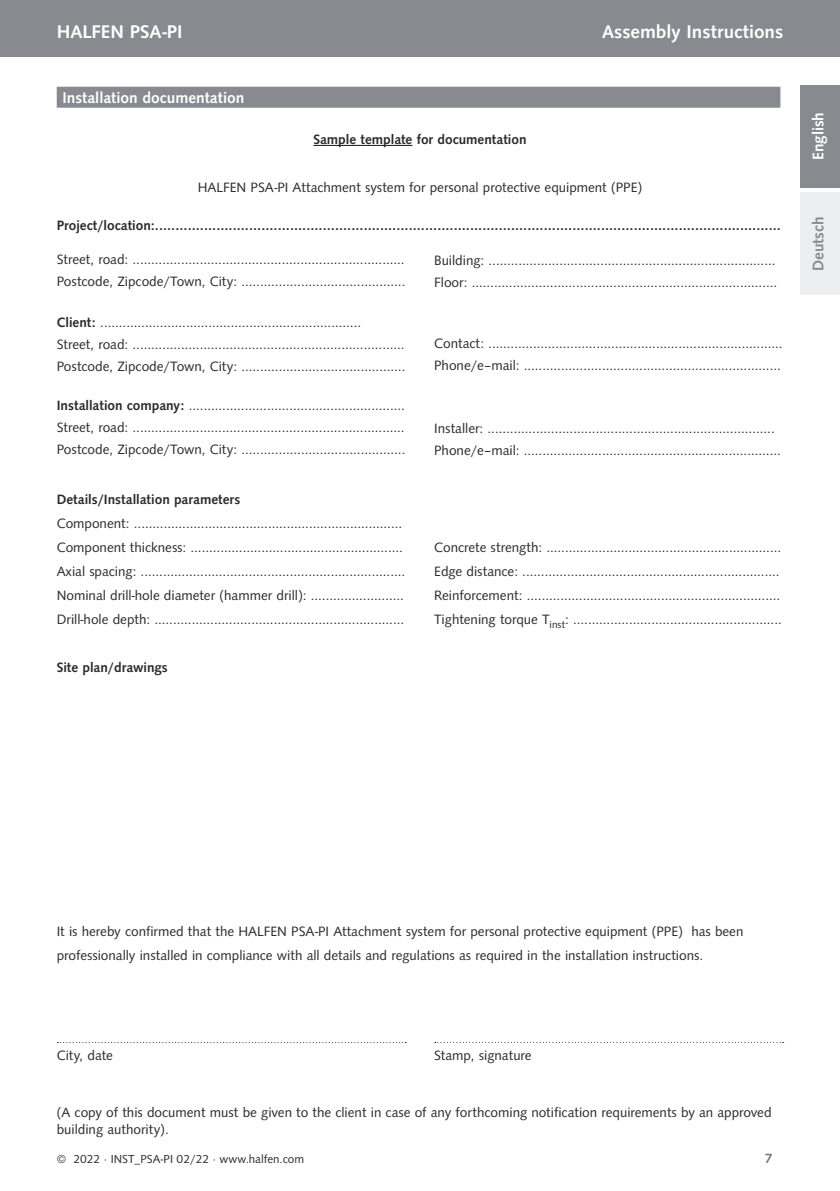
<style>
.page{position:relative;width:840px;height:1191px;background:#fff}
.page>*{position:absolute;margin:0;border:0;box-sizing:border-box;transform-origin:0 0}
.t1{font:500 19px "Syntax TOT";color:#fff}
.t2{font:500 16px "Syntax TOT";color:#fff}
.t3{font:500 16px "Syntax TOT";color:#888a8f}
.t4{font:14px/24px "Syntax TOT";color:#2c282c}
.t5{font:500 14px "Syntax TOT";color:#2c282c}
.t6{font:500 14px "Syntax TOT";color:#717478}
.t7{font:12px "Syntax TOT";color:#2c282c}
.s1{font-weight:500}
</style>
<div class="page">
<div style="left:0;top:0;width:839px;height:57px;background:#888a8f"></div>
<div style="left:799px;top:193px;width:40px;height:102px;background:#edeeef"></div>
<div style="left:799px;top:85px;width:40px;height:102px;background:#888a8f"></div>
<hr style="left:313px;top:145px;width:99px;height:1px;background:#2c282c">
<svg style="left:57px;top:1042px;width:349px;height:1px"></svg>
<svg style="left:434px;top:1042px;width:349px;height:1px"></svg>
<div style="left:57px;top:87px;width:723px;height:21px;background:#888a8f"></div>
<h1 class="t1" style="left:57px;top:25px;width:127px">HALFEN PSA-PI</h1>
<h1 class="t1" style="left:601px;top:25px;width:182px">Assembly Instructions</h1>
<p class="t2" style="left:62px;top:91px;width:183px">Installation documentation</p>
<p class="t5" style="left:313px;top:134px;width:214px">Sample template for documentation</p>
<p class="t4" style="left:198px;top:177px;width:445px">HALFEN PSA-PI Attachment system for personal protective equipment (PPE)</p>
<p class="t5" style="left:57px;top:220px;width:725px">Project/location:.........................................................................................................................................................</p>
<p class="t4" style="left:57px;top:249px;width:350px;line-height:22px">Street, road: .........................................................................<br>Postcode, Zipcode/Town, City: ............................................</p>
<p class="t4" style="left:57px;top:312px;width:350px;line-height:22px"><span class="s1">Client:</span> ......................................................................<br>Street, road: .........................................................................<br>Postcode, Zipcode/Town, City: ............................................</p>
<p class="t4" style="left:57px;top:396px;width:350px;line-height:22px;text-align:justify"><span class="s1">Installation company:</span> ..........................................................<br>Street, road: .........................................................................<br>Postcode, Zipcode/Town, City: ............................................</p>
<p class="t5" style="left:57px;top:494px;width:185px">Details/Installation parameters</p>
<p class="t4" style="left:57px;top:513px;width:350px">Component: ........................................................................<br>Component thickness: .........................................................<br>Axial spacing: .......................................................................<br>Nominal drill-hole diameter (hammer drill): .........................<br>Drill-hole depth: ...................................................................</p>
<p class="t5" style="left:57px;top:662px;width:112px">Site plan/drawings</p>
<p class="t4" style="left:434px;top:251px;width:344px;line-height:22px">Building: .............................................................................<br>Floor: ..................................................................................</p>
<p class="t4" style="left:434px;top:334px;width:350px;line-height:22px">Contact: ...............................................................................<br>Phone/e–mail: .....................................................................</p>
<p class="t4" style="left:434px;top:418px;width:348px;line-height:22px">Installer: .............................................................................<br>Phone/e–mail: .....................................................................</p>
<p class="t4" style="left:434px;top:537px;width:349px">Concrete strength: ...............................................................<br>Edge distance: .....................................................................<br>Reinforcement: ....................................................................<br>Tightening torque T<sub>inst</sub>: ........................................................</p>
<p class="t2" style="left:811px;top:160px;width:49px;rotate:-90deg">English</p>
<p class="t3" style="left:811px;top:271px;width:56px;rotate:-90deg">Deutsch</p>
<p class="t4" style="left:57px;top:921px;width:687px">It is hereby confirmed that the HALFEN PSA-PI Attachment system for personal protective equipment (PPE) has been professionally installed in compliance with all details and regulations as required in the installation instructions.</p>
<p class="t4" style="left:57px;top:1044px;width:58px">City, date</p>
<p class="t4" style="left:434px;top:1044px;width:99px">Stamp, signature</p>
<p class="t4" style="left:57px;top:1105px;width:716px;line-height:16.8px">(A copy of this document must be given to the client in case of any forthcoming notification requirements by an approved building authority).</p>
<p class="t7" style="left:57px;top:1154px;width:249px">© 2022 · INST_PSA-PI 02/22 · www.halfen.com</p>
<p class="t6" style="left:764px;top:1152px;width:9px">7</p>
</div>
